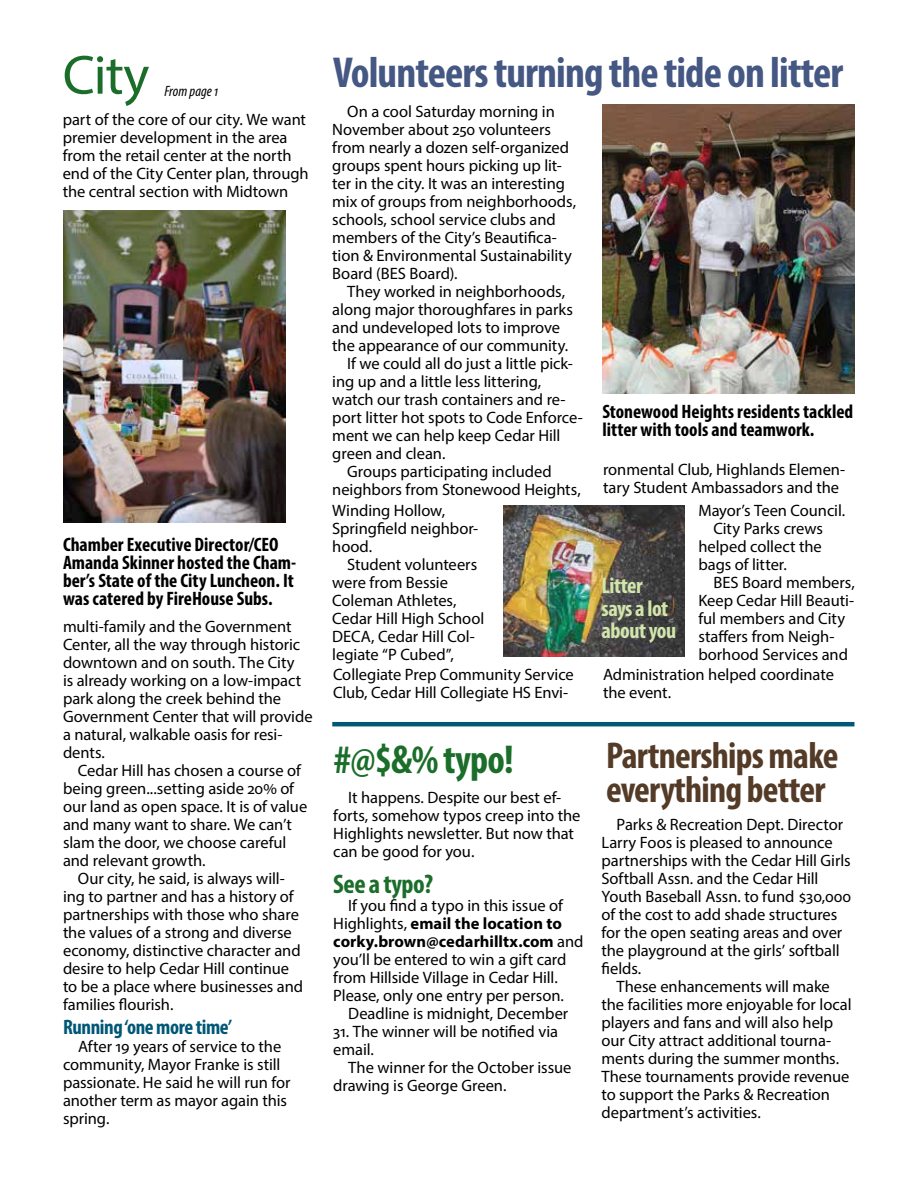
<style>
.page{position:relative;width:918px;height:1188px;background:#fff}
.page>*{position:absolute;margin:0;border:0;box-sizing:border-box;transform-origin:0 0}
.t1{font:55.5px "Myriad Pro";color:#1b6d2a}
.t2{font:700 condensed 43.5px "Myriad Pro";letter-spacing:-.02em;color:#455883}
.t3{font:700 condensed 40.5px "Myriad Pro";color:#1b6d2a}
.t4{font:700 condensed 37.5px/34.5px "Myriad Pro";letter-spacing:-.02em;color:#543b27}
.t5{font:700 condensed 27px "Myriad Pro";letter-spacing:-.02em;color:#1b6d2a}
.t6{font:700 condensed 22.5px/22.5px "Myriad Pro";letter-spacing:-.02em;color:#d2e5aa}
.t7{font:700 condensed 21px "Myriad Pro";letter-spacing:-.02em;color:#005776}
.t8{font:700 condensed 19.5px/18px "Myriad Pro";color:#000}
.t9{font:16.5px/18px "Myriad Pro";letter-spacing:-.005em;color:#000}
.t10{font:italic condensed 15px "Myriad Pro";color:#000}
.s1{font-weight:700}
</style>
<div class="page">
<hr style="left:332px;top:722px;width:522px;height:4px;background:#005776">
<img style="left:503px;top:506px;width:182px;height:150px">
<img style="left:602px;top:105px;width:253px;height:289px">
<img style="left:63px;top:210px;width:223px;height:312px">
<h1 class="t1" style="left:63px;top:41px;width:88px">City</h1>
<p class="t10" style="left:164px;top:82px;width:55px">From page 1</p>
<p class="t9" style="left:63px;top:110px;width:247px">part of the core of our city. We want premier development in the area from the retail center at the north end of the City Center plan, through the central section with Midtown</p>
<p class="t8" style="left:63px;top:535px;width:235px">Chamber Executive Director/CEO<br>Amanda Skinner hosted the Cham&shy;ber’s State of the City Luncheon. It was catered by FireHouse Subs.</p>
<p class="t9" style="left:63px;top:617px;width:251px">multi-family and the Government<br>Center, all the way through historic downtown and on south. The City<br>is already working on a low-impact park along the creek behind the<br>Government Center that will provide a natural, walkable oasis for resi&shy;dents.</p>
<p class="t9" style="left:63px;top:761px;width:246px;text-indent:15px">Cedar Hill has chosen a course of being green...setting aside 20% of our land as open space. It is of value and many want to share. We can’t slam the door, we choose careful and relevant growth.</p>
<p class="t9" style="left:63px;top:869px;width:242px;text-indent:15px">Our city, he said, is always will&shy;ing to partner and has a history of partnerships with those who share the values of a strong and diverse economy, distinctive character and desire to help Cedar Hill continue to be a place where businesses and families flourish.</p>
<p class="t7" style="left:63px;top:1014px;width:171px">Running ‘one more time’</p>
<p class="t9" style="left:63px;top:1037px;width:229px;text-indent:15px">After 19 years of service to the community, Mayor Franke is still passionate. He said he will run for another term as mayor again this spring.</p>
<h2 class="t2" style="left:333px;top:46px;width:512px">Volunteers turning the tide on litter</h2>
<p class="t9" style="left:332px;top:102px;width:245px;text-indent:15px">On a cool Saturday morning in<br>November about 250 volunteers from nearly a dozen self-organized groups spent hours picking up lit&shy;ter in the city. It was an interesting mix of groups from neighborhoods, schools, school service clubs and members of the City’s Beautifica&shy;tion &amp; Environmental Sustainability<br>Board (BES Board).</p>
<p class="t9" style="left:347px;top:282px;width:219px">They worked in neighborhoods,</p>
<p class="t9" style="left:332px;top:300px;width:242px">along major thoroughfares in parks</p>
<p class="t9" style="left:332px;top:318px;width:229px">and undeveloped lots to improve</p>
<p class="t9" style="left:332px;top:336px;width:237px">the appearance of our community.</p>
<p class="t9" style="left:347px;top:354px;width:227px">If we could all do just a little pick-</p>
<p class="t9" style="left:332px;top:372px;width:211px">ing up and a little less littering,</p>
<p class="t9" style="left:332px;top:390px;width:235px">watch our trash containers and re-</p>
<p class="t9" style="left:332px;top:408px;width:252px">port litter hot spots to Code Enforce-</p>
<p class="t9" style="left:332px;top:426px;width:230px">ment we can help keep Cedar Hill</p>
<p class="t9" style="left:332px;top:444px;width:115px">green and clean.</p>
<p class="t9" style="left:347px;top:462px;width:206px">Groups participating included</p>
<p class="t9" style="left:332px;top:480px;width:250px">neighbors from Stonewood Heights,</p>
<p class="t8" style="left:602px;top:403px;width:252px">Stonewood Heights residents tackled litter with tools and teamwork.</p>
<p class="t9" style="left:603px;top:460px;width:244px">ronmental Club, Highlands Elemen&shy;tary Student Ambassadors and the</p>
<p class="t9" style="left:698px;top:501px;width:148px">Mayor’s Teen Council.</p>
<p class="t9" style="left:713px;top:519px;width:111px">City Parks crews</p>
<p class="t9" style="left:698px;top:537px;width:125px">helped collect the</p>
<p class="t9" style="left:698px;top:555px;width:90px">bags of litter.</p>
<p class="t9" style="left:713px;top:573px;width:143px">BES Board members,</p>
<p class="t9" style="left:698px;top:591px;width:157px">Keep Cedar Hill Beauti-</p>
<p class="t9" style="left:698px;top:609px;width:148px">ful members and City</p>
<p class="t9" style="left:698px;top:627px;width:138px">staffers from Neigh-</p>
<p class="t9" style="left:698px;top:645px;width:151px">borhood Services and</p>
<p class="t9" style="left:603px;top:666px;width:232px">Administration helped coordinate the event.</p>
<p class="t9" style="left:332px;top:501px;width:147px">Winding Hollow,<br>Springfield neighbor&shy;hood.</p>
<p class="t9" style="left:332px;top:555px;width:154px;text-indent:15px">Student volunteers were from Bessie<br>Coleman Athletes,<br>Cedar Hill High School<br>DECA, Cedar Hill Col&shy;legiate “P Cubed”,</p>
<h3 class="t6" style="left:602px;top:574px;width:76px">Litter says a lot about you</h3>
<p class="t9" style="left:333px;top:665px;width:242px">Collegiate Prep Community Service<br>Club, Cedar Hill Collegiate HS Envi-</p>
<h3 class="t3" style="left:334px;top:735px;width:181px">#@$&amp;% typo!</h3>
<h3 class="t4" style="left:606px;top:737px;width:234px">Partnerships make everything better</h3>
<p class="t9" style="left:333px;top:788px;width:249px;text-indent:15px">It happens. Despite our best ef&shy;forts, somehow typos creep into the<br>Highlights newsletter. But now that can be good for you.</p>
<h3 class="t5" style="left:333px;top:867px;width:101px">See a typo?</h3>
<p class="t9" style="left:333px;top:896px;width:252px;text-indent:15px">If you find a typo in this issue of Highlights, <span class="s1">email the location to corky.brown@cedarhilltx.com</span> and you’ll be entered to win a gift card from Hillside Village in Cedar Hill.<br>Please, only one entry per person.</p>
<p class="t9" style="left:348px;top:1004px;width:222px">Deadline is midnight, December</p>
<p class="t9" style="left:333px;top:1022px;width:226px">31. The winner will be notified via email.</p>
<p class="t9" style="left:333px;top:1058px;width:240px;text-indent:15px">The winner for the October issue drawing is George Green.</p>
<p class="t9" style="left:602px;top:815px;width:251px;text-indent:15px">Parks &amp; Recreation Dept. Director<br>Larry Foos is pleased to announce partnerships with the Cedar Hill Girls<br>Softball Assn. and the Cedar Hill<br>Youth Baseball Assn. to fund $30,000 of the cost to add shade structures for the open seating areas and over the playground at the girls’ softball fields.</p>
<p class="t9" style="left:602px;top:977px;width:252px;text-indent:15px">These enhancements will make the facilities more enjoyable for local players and fans and will also help our City attract additional tourna&shy;ments during the summer months.<br>These tournaments provide revenue to support the Parks &amp; Recreation department’s activities.</p>
</div>
